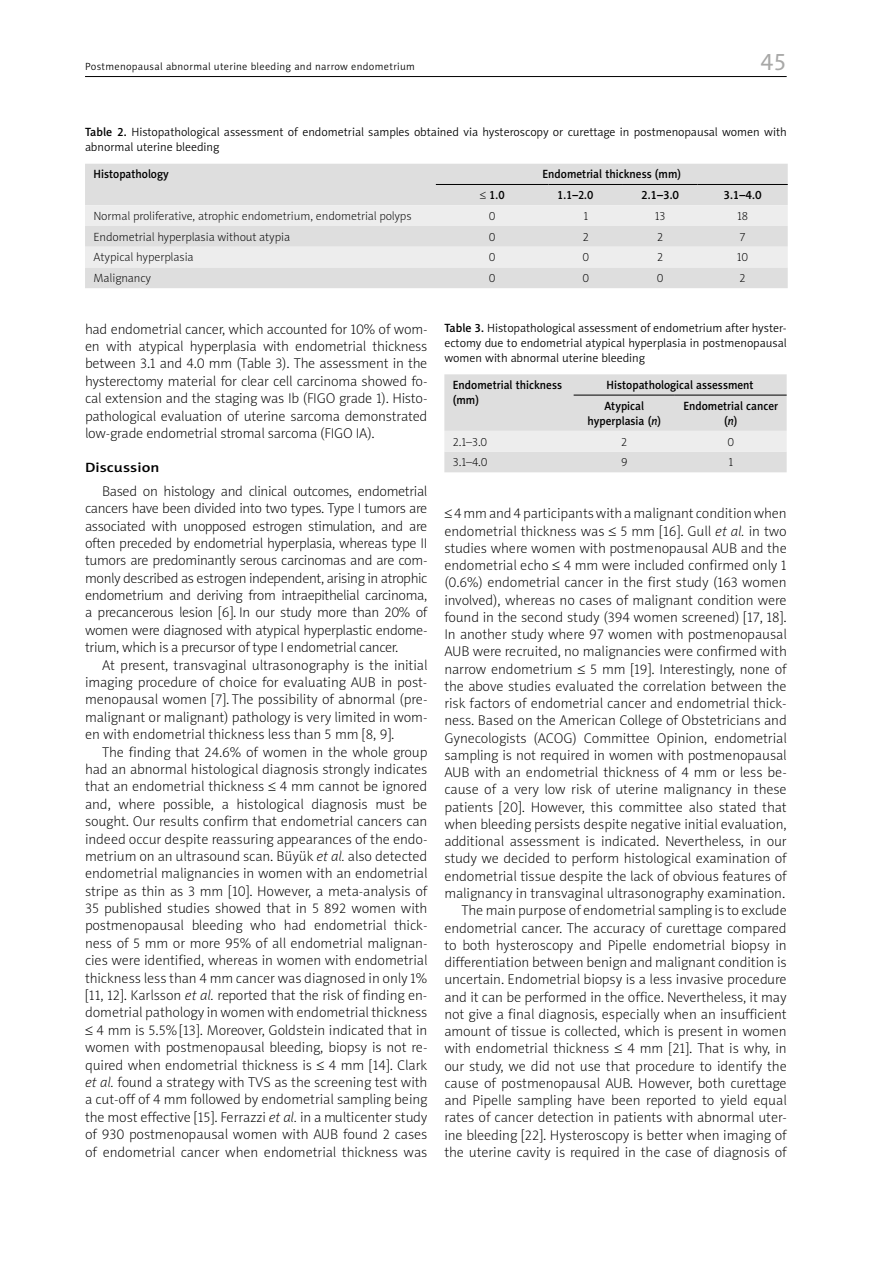
<style>
.page{position:relative;width:893px;height:1263px;background:#fff}
.page>*{position:absolute;margin:0;border:0;box-sizing:border-box;transform-origin:0 0}
.t1{font:24px "Naomi Sans EFN";color:#a8a8a7}
.t2{font:14.25px/17.4px "Naomi Sans EFN Thin";color:#000;text-align:justify}
.t3{font:13.5px "Naomi Sans EFN Medium";color:#000;scale:1.2 1}
.t4{font:12px/15px "Naomi Sans EFN Light";color:#000}
.t5{font:12px "Naomi Sans EFN Thin";color:#000}
.t6{font:12px/15px "Naomi Sans EFN Medium";color:#000;scale:.95 1}
.t7{font:12px "Naomi Sans EFN Medium";color:#000}
.t8{font:10.5px "Naomi Sans EFN Light";letter-spacing:.03em;color:#000}
.s1{font-family:"Naomi Sans EFN Medium"}
.s2{font-style:italic}
</style>
<div class="page">
<hr style="left:85px;top:76px;width:702px;height:1px;background:#000">
<div style="left:85px;top:164px;width:703px;height:124px;background:#dedede"></div>
<svg style="left:85px;top:205px;width:703px;height:62px;background:#e8e8e8"></svg>
<hr style="left:436px;top:184px;width:113px;height:1px;background:#000">
<hr style="left:549px;top:184px;width:74px;height:1px;background:#000">
<hr style="left:623px;top:184px;width:74px;height:1px;background:#000">
<hr style="left:697px;top:184px;width:91px;height:1px;background:#000">
<svg style="left:444px;top:374px;width:343px;height:98px;background:#e0e0e0"></svg>
<hr style="left:574px;top:395px;width:101px;height:1px;background:#000">
<hr style="left:675px;top:395px;width:112px;height:1px;background:#000">
<p class="t8" style="left:85px;top:61px;width:331px">Postmenopausal abnormal uterine bleeding and narrow endometrium</p>
<h1 class="t1" style="left:760px;top:47px;width:28px">45</h1>
<p class="t4" style="left:85px;top:125px;width:703px"><span class="s1">Table 2.</span> Histopathological assessment of endometrial samples obtained via hysteroscopy or curettage in postmenopausal women with abnormal uterine bleeding</p>
<p class="t6" style="left:94px;top:167px;width:81px">Histopathology</p>
<p class="t6" style="left:542px;top:167px;width:147px">Endometrial thickness (mm)</p>
<p class="t6" style="left:480px;top:188px;width:28px">≤ 1.0</p>
<p class="t6" style="left:557px;top:188px;width:40px">1.1–2.0</p>
<p class="t7" style="left:641px;top:188px;width:40px">2.1–3.0</p>
<p class="t7" style="left:723px;top:188px;width:40px">3.1–4.0</p>
<p class="t5" style="left:94px;top:209px;width:320px">Normal proliferative, atrophic endometrium, endometrial polyps</p>
<p class="t5" style="left:489px;top:209px;width:8px">0</p>
<p class="t5" style="left:583px;top:209px;width:6px">1</p>
<p class="t5" style="left:655px;top:209px;width:12px">13</p>
<p class="t5" style="left:737px;top:209px;width:12px">18</p>
<p class="t5" style="left:94px;top:230px;width:198px">Endometrial hyperplasia without atypia</p>
<p class="t5" style="left:489px;top:230px;width:8px">0</p>
<p class="t5" style="left:583px;top:230px;width:7px">2</p>
<p class="t5" style="left:657px;top:230px;width:7px">2</p>
<p class="t5" style="left:740px;top:230px;width:7px">7</p>
<p class="t5" style="left:94px;top:251px;width:102px">Atypical hyperplasia</p>
<p class="t5" style="left:489px;top:251px;width:8px">0</p>
<p class="t5" style="left:582px;top:251px;width:8px">0</p>
<p class="t5" style="left:657px;top:251px;width:7px">2</p>
<p class="t5" style="left:737px;top:251px;width:13px">10</p>
<p class="t5" style="left:94px;top:272px;width:59px">Malignancy</p>
<p class="t5" style="left:489px;top:272px;width:8px">0</p>
<p class="t5" style="left:582px;top:272px;width:8px">0</p>
<p class="t5" style="left:657px;top:272px;width:8px">0</p>
<p class="t5" style="left:740px;top:272px;width:7px">2</p>
<p class="t4" style="left:444px;top:320px;width:344px;text-align:justify"><span class="s1">Table 3.</span> Histopathological assessment of endometrium after hyster&shy;ectomy due to endometrial atypical hyperplasia in postmenopausal women with abnormal uterine bleeding</p>
<p class="t6" style="left:453px;top:377px;width:117px">Endometrial thickness (mm)</p>
<p class="t6" style="left:604px;top:375px;width:159px;line-height:20.7px">Histopathological assessment<br>Atypical</p>
<p class="t6" style="left:587px;top:413px;width:79px">hyperplasia (<span class="s2">n</span>)</p>
<p class="t2" style="left:85px;top:320px;width:344px">had endometrial cancer, which accounted for 10% of wom&shy;en with atypical hyperplasia with endometrial thickness between 3.1 and 4.0 mm (Table 3). The assessment in the hysterectomy material for clear cell carcinoma showed fo&shy;cal extension and the staging was Ib (FIGO grade 1). Histo&shy;pathological evaluation of uterine sarcoma demonstrated low-grade endometrial stromal sarcoma (FIGO IA).</p>
<p class="t3" style="left:85px;top:459px;width:64px">Discussion</p>
<p class="t2" style="left:85px;top:482px;width:344px;text-indent:17px">Based on histology and clinical outcomes, endometrial cancers have been divided into two types. Type I tumors are associated with unopposed estrogen stimulation, and are often preceded by endometrial hyperplasia, whereas type II tumors are predominantly serous carcinomas and are com&shy;monly described as estrogen independent, arising in atrophic endometrium and deriving from intraepithelial carcinoma, a precancerous lesion [6]. In our study more than 20% of women were diagnosed with atypical hyperplastic endome&shy;trium, which is a precursor of type I endometrial cancer.</p>
<p class="t2" style="left:85px;top:656px;width:344px;text-indent:17px">At present, transvaginal ultrasonography is the initial imaging procedure of choice for evaluating AUB in post&shy;menopausal women [7]. The possibility of abnormal (pre&shy;malignant or malignant) pathology is very limited in wom&shy;en with endometrial thickness less than 5 mm [8, 9].</p>
<p class="t2" style="left:85px;top:743px;width:344px;text-indent:17px">The finding that 24.6% of women in the whole group had an abnormal histological diagnosis strongly indicates that an endometrial thickness ≤ 4 mm cannot be ignored and, where possible, a histological diagnosis must be sought. Our results confirm that endometrial cancers can indeed occur despite reassuring appearances of the endo&shy;metrium on an ultrasound scan. Büyük <span class="s2">et al.</span> also detected endometrial malignancies in women with an endometrial stripe as thin as 3 mm [10]. However, a meta-analysis of 35 published studies showed that in 5 892 women with postmenopausal bleeding who had endometrial thick&shy;ness of 5 mm or more 95% of all endometrial malignan&shy;cies were identified, whereas in women with endometrial thickness less than 4 mm cancer was diagnosed in only 1% [11, 12]. Karlsson <span class="s2">et al.</span> reported that the risk of finding en&shy;dometrial pathology in women with endometrial thickness ≤ 4 mm is 5.5% [13]. Moreover, Goldstein indicated that in women with postmenopausal bleeding, biopsy is not re&shy;quired when endometrial thickness is ≤ 4 mm [14]. Clark <span class="s2">et al.</span> found a strategy with TVS as the screening test with a cut-off of 4 mm followed by endometrial sampling being the most effective [15]. Ferrazzi <span class="s2">et al.</span> in a multicenter study of 930 postmenopausal women with AUB found 2 cases of endometrial cancer when endometrial thickness was</p>
<p class="t6" style="left:683px;top:398px;width:101px;text-align:center">Endometrial cancer (<span class="s2">n</span>)</p>
<p class="t5" style="left:453px;top:435px;width:36px">2.1–3.0</p>
<p class="t5" style="left:621px;top:435px;width:7px">2</p>
<p class="t5" style="left:727px;top:435px;width:8px">0</p>
<p class="t5" style="left:453px;top:456px;width:36px">3.1–4.0</p>
<p class="t5" style="left:621px;top:456px;width:8px">9</p>
<p class="t5" style="left:728px;top:456px;width:6px">1</p>
<p class="t2" style="left:444px;top:505px;width:344px;text-align:right">≤ 4 mm and 4 participants with a malignant condition when endometrial thickness was ≤ 5 mm [16]. Gull <span class="s2">et al.</span> in two studies where women with postmenopausal AUB and the endometrial echo ≤ 4 mm were included confirmed only 1 (0.6%) endometrial cancer in the first study (163 women involved), whereas no cases of malignant condition were found in the second study (394 women screened) [17, 18].<br>In another study where 97 women with postmenopausal AUB were recruited, no malignancies were confirmed with narrow endometrium ≤ 5 mm [19]. Interestingly, none of the above studies evaluated the correlation between the risk factors of endometrial cancer and endometrial thick&shy;ness. Based on the American College of Obstetricians and Gynecologists (ACOG) Committee Opinion, endometrial sampling is not required in women with postmenopausal AUB with an endometrial thickness of 4 mm or less be&shy;cause of a very low risk of uterine malignancy in these patients [20]. However, this committee also stated that when bleeding persists despite negative initial evaluation, additional assessment is indicated. Nevertheless, in our study we decided to perform histological examination of endometrial tissue despite the lack of obvious features of malignancy in transvaginal ultrasonography examination.<br>The main purpose of endometrial sampling is to exclude endometrial cancer. The accuracy of curettage compared to both hysteroscopy and Pipelle endometrial biopsy in differentiation between benign and malignant condition is uncertain. Endometrial biopsy is a less invasive procedure and it can be performed in the office. Nevertheless, it may not give a final diagnosis, especially when an insufficient amount of tissue is collected, which is present in women with endometrial thickness ≤ 4 mm [21]. That is why, in our study, we did not use that procedure to identify the cause of postmenopausal AUB. However, both curettage and Pipelle sampling have been reported to yield equal rates of cancer detection in patients with abnormal uter&shy;ine bleeding [22]. Hysteroscopy is better when imaging of the uterine cavity is required in the case of diagnosis of</p>
</div>
